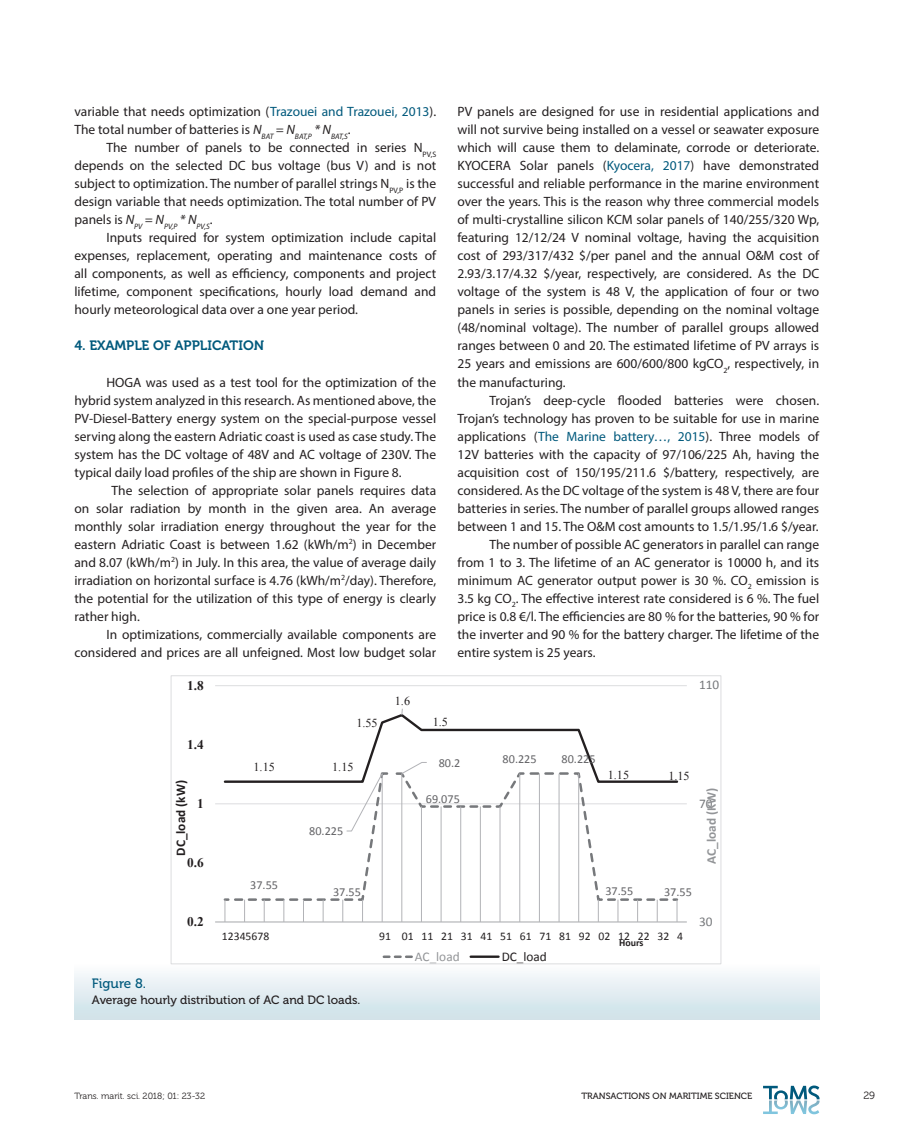
<style>
.page{position:relative;width:915px;height:1127px;background:#fff}
.page>*{position:absolute;margin:0;border:0;box-sizing:border-box;transform-origin:0 0}
.t1{font:13.5px/18px "Myriad Pro";color:#231f20;text-align:justify}
.t2{font:13.5px "Museo 700";color:#00597c}
.t3{font:13.5px "Museo 500";color:#00597c}
.t4{font:13.35px "Calibri";color:#939598}
.t5{font:13.35px "Calibri";color:#231f20}
.t6{font:700 13.35px "Times New Roman";color:#231f20}
.t7{font:700 13.2px "Times New Roman";color:#231f20}
.t8{font:700 13.2px "Calibri";color:#231f20}
.t9{font:700 13.2px "Calibri";color:#939598}
.t10{font:13.2px "Calibri";color:#76787b}
.t11{font:12.15px "Calibri";color:#636366}
.t12{font:12.15px "Times New Roman";color:#231f20}
.t13{font:12px "Museo 500";color:#231f20}
.t14{font:11.7px "Calibri";color:#231f20}
.t15{font:10.5px "Museo 300";color:#231f20}
.t16{font:700 9.9px "Calibri";color:#231f20}
.t17{font:9px "Museo 300";color:#231f20}
.t18{font:9px "Museo 500";color:#231f20}
.t19{font:italic 7.8px "Myriad Pro";color:#231f20}
.s1{color:#00597c}
.s2{font-style:italic}
</style>
<div class="page">
<svg style="left:763px;top:1085px;width:56px;height:29px"></svg>
<div style="left:74px;top:963px;width:745px;height:57px;background:linear-gradient(to bottom,#fdfdfe,#cce0e7)"></div>
<hr style="left:215px;top:685px;width:471px;height:1px;background:#dcdddf">
<hr style="left:215px;top:803px;width:471px;height:1px;background:#dcdddf">
<hr style="left:215px;top:921px;width:471px;height:2px;background:#c7c8ca">
<svg style="left:222px;top:708px;width:457px;height:214px"></svg>
<svg style="left:383px;top:955px;width:28px;height:3px"></svg>
<hr style="left:470px;top:955px;width:28px;height:3px;background:#231f20">
<div style="left:171px;top:675px;width:550px;height:289px;border:1px solid #dcdddf"></div>
<p class="t1" style="left:74px;top:103px;width:363px">variable that needs optimization (<span class="s1">Trazouei and Trazouei, 2013</span>).<br>The total number of batteries is <span class="s2">N</span><sub>BAT</sub> <span class="s2">= N</span><sub>BAT,P</sub> <span class="s2">* N</span><sub>BAT,S</sub>.</p>
<p class="t1" style="left:74px;top:139px;width:363px;text-indent:32px">The number of panels to be connected in series N<sub>PV,S </sub>depends on the selected DC bus voltage (bus V) and is not subject to optimization. The number of parallel strings N<sub>PV,P</sub> is the design variable that needs optimization. The total number of PV</p>
<p class="t19" style="left:74px;top:221px;width:139px"><sup>panels</sup> <sup>is</sup> <sup>N</sup>PV <sup>=</sup> <sup>N</sup>PV,P <sup>*</sup> <sup>N</sup>PV,S<sup>.</sup></p>
<p class="t1" style="left:74px;top:229px;width:363px;text-indent:32px">Inputs required for system optimization include capital expenses, replacement, operating and maintenance costs of all components, as well as efficiency, components and project lifetime, component specifications, hourly load demand and hourly meteorological data over a one year period.</p>
<p class="t2" style="left:74px;top:338px;width:191px">4. EXAMPLE OF APPLICATION</p>
<p class="t1" style="left:74px;top:373px;width:363px;text-indent:32px">HOGA was used as a test tool for the optimization of the hybrid system analyzed in this research. As mentioned above, the PV-Diesel-Battery energy system on the special-purpose vessel serving along the eastern Adriatic coast is used as case study. The system has the DC voltage of 48V and AC voltage of 230V. The typical daily load profiles of the ship are shown in Figure 8.</p>
<p class="t1" style="left:74px;top:481px;width:363px;text-indent:37px">The selection of appropriate solar panels requires data on solar radiation by month in the given area. An average monthly solar irradiation energy throughout the year for the eastern Adriatic Coast is between 1.62 (kWh/m<sup>2</sup>) in December and 8.07 (kWh/m<sup>2</sup>) in July. In this area, the value of average daily irradiation on horizontal surface is 4.76 (kWh/m<sup>2</sup>/day). Therefore, the potential for the utilization of this type of energy is clearly rather high.</p>
<p class="t1" style="left:74px;top:625px;width:363px;text-align:right">In optimizations, commercially available components are considered and prices are all unfeigned. Most low budget solar</p>
<p class="t7" style="left:187px;top:676px;width:18px">1.8</p>
<p class="t7" style="left:187px;top:735px;width:18px">1.4</p>
<p class="t12" style="left:356px;top:715px;width:23px">1.55</p>
<p class="t12" style="left:394px;top:692px;width:17px">1.6</p>
<p class="t12" style="left:432px;top:714px;width:17px">1.5</p>
<p class="t1" style="left:457px;top:103px;width:363px">PV panels are designed for use in residential applications and will not survive being installed on a vessel or seawater exposure which will cause them to delaminate, corrode or deteriorate.<br>KYOCERA Solar panels (<span class="s1">Kyocera, 2017</span>) have demonstrated successful and reliable performance in the marine environment over the years. This is the reason why three commercial models of multi-crystalline silicon KCM solar panels of 140/255/320 Wp, featuring 12/12/24 V nominal voltage, having the acquisition cost of 293/317/432 $/per panel and the annual O&amp;M cost of 2.93/3.17/4.32 $/year, respectively, are considered. As the DC voltage of the system is 48 V, the application of four or two panels in series is possible, depending on the nominal voltage (48/nominal voltage). The number of parallel groups allowed ranges between 0 and 20. The estimated lifetime of PV arrays is 25 years and emissions are 600/600/800 kgCO<sub>2</sub>, respectively, in the manufacturing.</p>
<p class="t1" style="left:489px;top:391px;width:331px">Trojan’s deep-cycle flooded batteries were chosen.</p>
<p class="t1" style="left:457px;top:409px;width:363px">Trojan’s technology has proven to be suitable for use in marine</p>
<p class="t1" style="left:457px;top:427px;width:363px">applications (<span class="s1">The Marine battery…, 2015</span>). Three models of</p>
<p class="t1" style="left:457px;top:445px;width:363px">12V batteries with the capacity of 97/106/225 Ah, having the</p>
<p class="t1" style="left:457px;top:463px;width:363px">acquisition cost of 150/195/211.6 $/battery, respectively, are</p>
<p class="t1" style="left:457px;top:481px;width:363px">considered. As the DC voltage of the system is 48 V, there are four</p>
<p class="t1" style="left:457px;top:499px;width:363px">batteries in series. The number of parallel groups allowed ranges</p>
<p class="t1" style="left:457px;top:517px;width:362px">between 1 and 15. The O&amp;M cost amounts to 1.5/1.95/1.6 $/year.</p>
<p class="t1" style="left:489px;top:535px;width:331px">The number of possible AC generators in parallel can range</p>
<p class="t1" style="left:457px;top:553px;width:363px">from 1 to 3. The lifetime of an AC generator is 10000 h, and its</p>
<p class="t1" style="left:457px;top:571px;width:363px">minimum AC generator output power is 30 %. CO<sub>2</sub> emission is</p>
<p class="t1" style="left:457px;top:589px;width:363px">3.5 kg CO<sub>2</sub>. The effective interest rate considered is 6 %. The fuel</p>
<p class="t1" style="left:457px;top:607px;width:363px">price is 0.8 €/l. The efficiencies are 80 % for the batteries, 90 % for</p>
<p class="t1" style="left:457px;top:625px;width:363px">the inverter and 90 % for the battery charger. The lifetime of the</p>
<p class="t1" style="left:457px;top:643px;width:139px">entire system is 25 years.</p>
<p class="t10" style="left:699px;top:677px;width:22px">110</p>
<p class="t8" style="left:172px;top:856px;width:77px;rotate:-90deg">DC_load (kW)</p>
<p class="t6" style="left:197px;top:794px;width:8px">1</p>
<p class="t7" style="left:187px;top:853px;width:18px">0.6</p>
<p class="t7" style="left:187px;top:912px;width:18px">0.2</p>
<p class="t12" style="left:253px;top:759px;width:23px">1.15</p>
<p class="t12" style="left:332px;top:759px;width:23px">1.15</p>
<p class="t11" style="left:250px;top:877px;width:29px">37.55</p>
<p class="t11" style="left:309px;top:823px;width:35px">80.225</p>
<p class="t11" style="left:333px;top:884px;width:29px">37.55</p>
<p class="t11" style="left:438px;top:755px;width:23px">80.2</p>
<p class="t11" style="left:425px;top:791px;width:36px">69.075</p>
<p class="t11" style="left:502px;top:751px;width:35px">80.225</p>
<p class="t11" style="left:561px;top:751px;width:35px">80.225</p>
<p class="t12" style="left:607px;top:766px;width:23px">1.15</p>
<p class="t12" style="left:668px;top:767px;width:23px">1.15</p>
<p class="t11" style="left:605px;top:883px;width:29px">37.55</p>
<p class="t11" style="left:663px;top:884px;width:29px">37.55</p>
<p class="t14" style="left:222px;top:929px;width:49px">12345678</p>
<p class="t14" style="left:379px;top:929px;width:305px">91 01 11 21 31 41 51 61 71 81 92 02 12 22 32 4</p>
<p class="t16" style="left:619px;top:936px;width:26px">Hours</p>
<p class="t4" style="left:415px;top:948px;width:46px">AC_load</p>
<p class="t5" style="left:501px;top:948px;width:47px">DC_load</p>
<p class="t3" style="left:92px;top:976px;width:56px">Figure 8.</p>
<p class="t13" style="left:92px;top:993px;width:270px">Average hourly distribution of AC and DC loads.</p>
<p class="t9" style="left:702px;top:863px;width:77px;rotate:-90deg">AC_load (KW)</p>
<p class="t10" style="left:699px;top:795px;width:15px">70</p>
<p class="t10" style="left:699px;top:913px;width:15px">30</p>
<p class="t17" style="left:74px;top:1091px;width:132px">Trans. marit. sci. 2018; 01: 23-32</p>
<p class="t18" style="left:581px;top:1091px;width:172px">TRANSACTIONS ON MARITIME SCIENCE</p>
<p class="t15" style="left:863px;top:1090px;width:13px">29</p>
</div>
